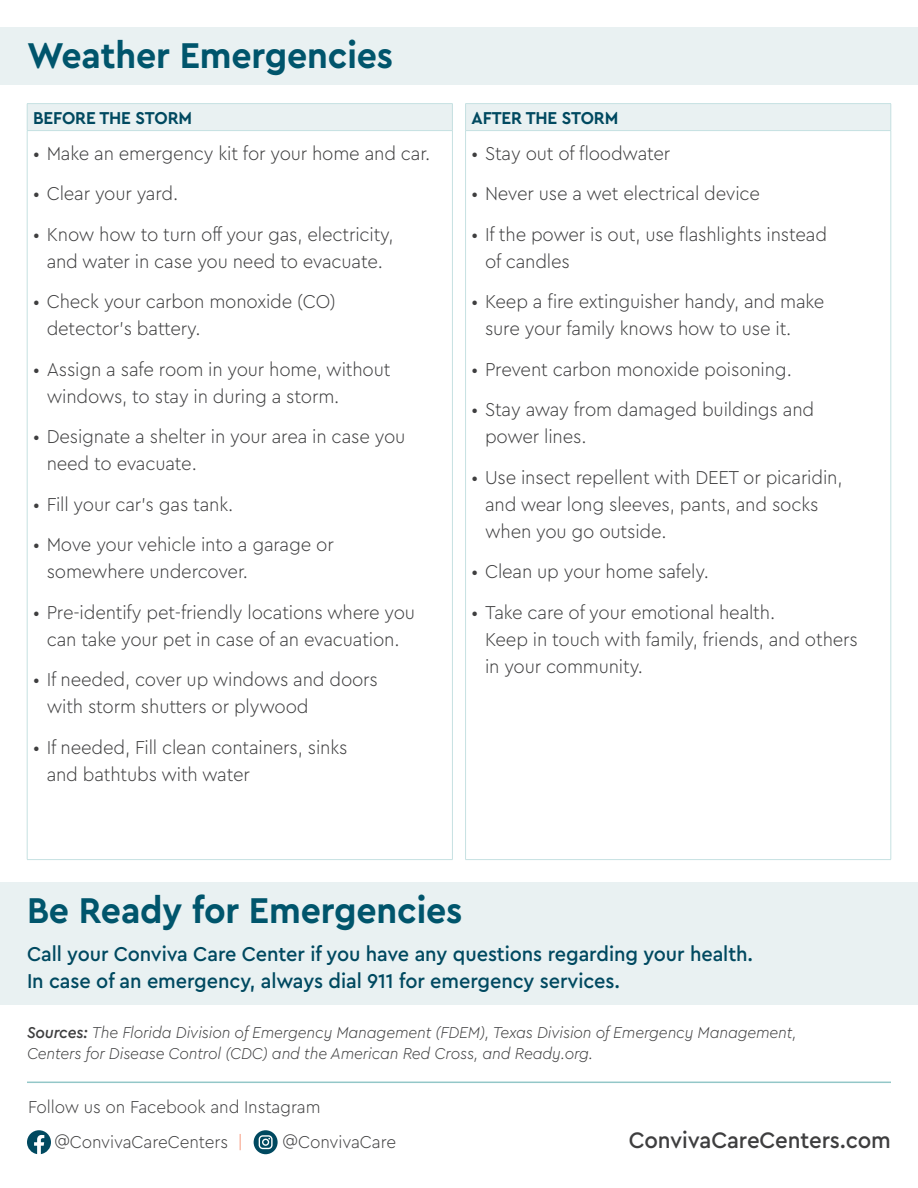
<style>
.page{position:relative;width:918px;height:1188px;background:#fff}
.page>*{position:absolute;margin:0;border:0;box-sizing:border-box;transform-origin:0 0}
.t1{font:700 37.5px "Cera Pro";letter-spacing:-.005em;color:#00556c;scale:.95 1}
.t2{font:500 23.4px "Cera Pro";letter-spacing:-.005em;color:#3e3e3f;scale:.95 1}
.t3{font:500 21px/27px "Cera Pro";letter-spacing:-.005em;color:#004960;scale:.95 1}
.t4{font:300 19.5px/27px "Cera Pro";letter-spacing:-.01em;color:#3e3e3f;scale:.95 1}
.t5{font:300 18px "Cera Pro";letter-spacing:-.005em;color:#3e3e3f;scale:.95 1}
.t6{font:700 18px "Cera Pro";letter-spacing:-.01em;color:#004960;scale:.95 1}
.t7{font:italic 300 16.5px/21px "Cera Pro";letter-spacing:-.01em;color:#3e3e3f;scale:.95 1}
.s1{font-weight:500}
.s2{color:#f58766}
</style>
<div class="page">
<div style="left:0;top:27px;width:918px;height:57px;background:#e9f1f2"></div>
<div style="left:0;top:882px;width:918px;height:122px;background:#e9f1f2"></div>
<hr style="left:27px;top:1082px;width:864px;height:1px;background:#93c7c8">
<svg style="left:27px;top:1130px;width:24px;height:24px"></svg>
<svg style="left:254px;top:1130px;width:24px;height:24px"></svg>
<div style="left:27px;top:104px;width:425px;height:27px;background:#e9f1f2"></div>
<hr style="left:27px;top:103px;width:426px;height:1px;background:#c6e1e2">
<svg style="left:27px;top:104px;width:1px;height:26px"></svg>
<svg style="left:452px;top:104px;width:1px;height:26px"></svg>
<hr style="left:27px;top:131px;width:1px;height:728px;background:#c6e1e2">
<hr style="left:452px;top:131px;width:1px;height:728px;background:#c6e1e2">
<hr style="left:27px;top:859px;width:426px;height:1px;background:#c6e1e2">
<hr style="left:27px;top:130px;width:426px;height:1px;background:#c6e1e2">
<div style="left:466px;top:104px;width:425px;height:27px;background:#e9f1f2"></div>
<hr style="left:465px;top:103px;width:426px;height:1px;background:#c6e1e2">
<svg style="left:465px;top:104px;width:1px;height:26px"></svg>
<svg style="left:891px;top:104px;width:1px;height:26px"></svg>
<hr style="left:465px;top:131px;width:1px;height:728px;background:#c6e1e2">
<hr style="left:891px;top:131px;width:1px;height:728px;background:#c6e1e2">
<hr style="left:465px;top:859px;width:426px;height:1px;background:#c6e1e2">
<hr style="left:465px;top:130px;width:426px;height:1px;background:#c6e1e2">
<h1 class="t1" style="left:27px;top:30px;width:387px">Weather Emergencies</h1>
<p class="t6" style="left:33px;top:106px;width:169px">BEFORE THE STORM</p>
<p class="t4" style="left:33px;top:139px;width:420px">• Make an emergency kit for your home and car.</p>
<p class="t4" style="left:33px;top:179px;width:154px">• Clear your yard.</p>
<p class="t4" style="left:33px;top:220px;width:381px;text-align:center">• Know how to turn off your gas, electricity, and water in case you need to evacuate.</p>
<p class="t4" style="left:47px;top:287px;width:306px;text-indent:-14px">• Check your carbon monoxide (CO) detector’s battery.</p>
<p class="t4" style="left:47px;top:355px;width:363px;text-indent:-14px">• Assign a safe room in your home, without windows, to stay in during a storm.</p>
<p class="t4" style="left:47px;top:423px;width:379px;text-indent:-14px">• Designate a shelter in your area in case you need to evacuate.</p>
<p class="t4" style="left:33px;top:490px;width:212px">• Fill your car’s gas tank.</p>
<p class="t4" style="left:47px;top:531px;width:304px;text-indent:-14px">• Move your vehicle into a garage or somewhere undercover.</p>
<p class="t4" style="left:33px;top:598px;width:404px;text-align:center">• Pre-identify pet-friendly locations where you can take your pet in case of an evacuation.</p>
<p class="t4" style="left:47px;top:666px;width:350px;text-indent:-14px">• If needed, cover up windows and doors with storm shutters or plywood</p>
<p class="t4" style="left:47px;top:733px;width:318px;text-indent:-14px">• If needed, Fill clean containers, sinks and bathtubs with water</p>
<p class="t6" style="left:472px;top:106px;width:156px">AFTER THE STORM</p>
<p class="t4" style="left:472px;top:139px;width:211px">• Stay out of floodwater</p>
<p class="t4" style="left:472px;top:179px;width:305px">• Never use a wet electrical device</p>
<p class="t4" style="left:485px;top:220px;width:362px;text-indent:-14px">• If the power is out, use flashlights instead of candles</p>
<p class="t4" style="left:485px;top:287px;width:359px;text-indent:-14px">• Keep a fire extinguisher handy, and make sure your family knows how to use it.</p>
<p class="t4" style="left:472px;top:355px;width:339px">• Prevent carbon monoxide poisoning.</p>
<p class="t4" style="left:485px;top:395px;width:348px;text-indent:-14px">• Stay away from damaged buildings and power lines.</p>
<p class="t4" style="left:485px;top:463px;width:378px;text-indent:-14px">• Use insect repellent with DEET or picaridin, and wear long sleeves, pants, and socks when you go outside.</p>
<p class="t4" style="left:472px;top:557px;width:251px">• Clean up your home safely.</p>
<p class="t4" style="left:485px;top:598px;width:394px;text-indent:-14px">• Take care of your emotional health.<br>Keep in touch with family, friends, and others in your community.</p>
<h1 class="t1" style="left:27px;top:885px;width:460px">Be Ready for Emergencies</h1>
<p class="t3" style="left:27px;top:939px;width:766px">Call your Conviva Care Center if you have any questions regarding your health.<br>In case of an emergency, always dial 911 for emergency services.</p>
<p class="t7" style="left:27px;top:1021px;width:812px"><span class="s1">Sources:</span> The Florida Division of Emergency Management (FDEM), Texas Division of Emergency Management,<br>Centers for Disease Control (CDC) and the American Red Cross, and Ready.org.</p>
<p class="t5" style="left:28px;top:1095px;width:309px">Follow us on Facebook and Instagram</p>
<p class="t5" style="left:54px;top:1130px;width:200px">@ConvivaCareCenters <span class="s2">|</span></p>
<p class="t5" style="left:283px;top:1130px;width:121px">@ConvivaCare</p>
<p class="t2" style="left:629px;top:1125px;width:278px">ConvivaCareCenters.com</p>
</div>
